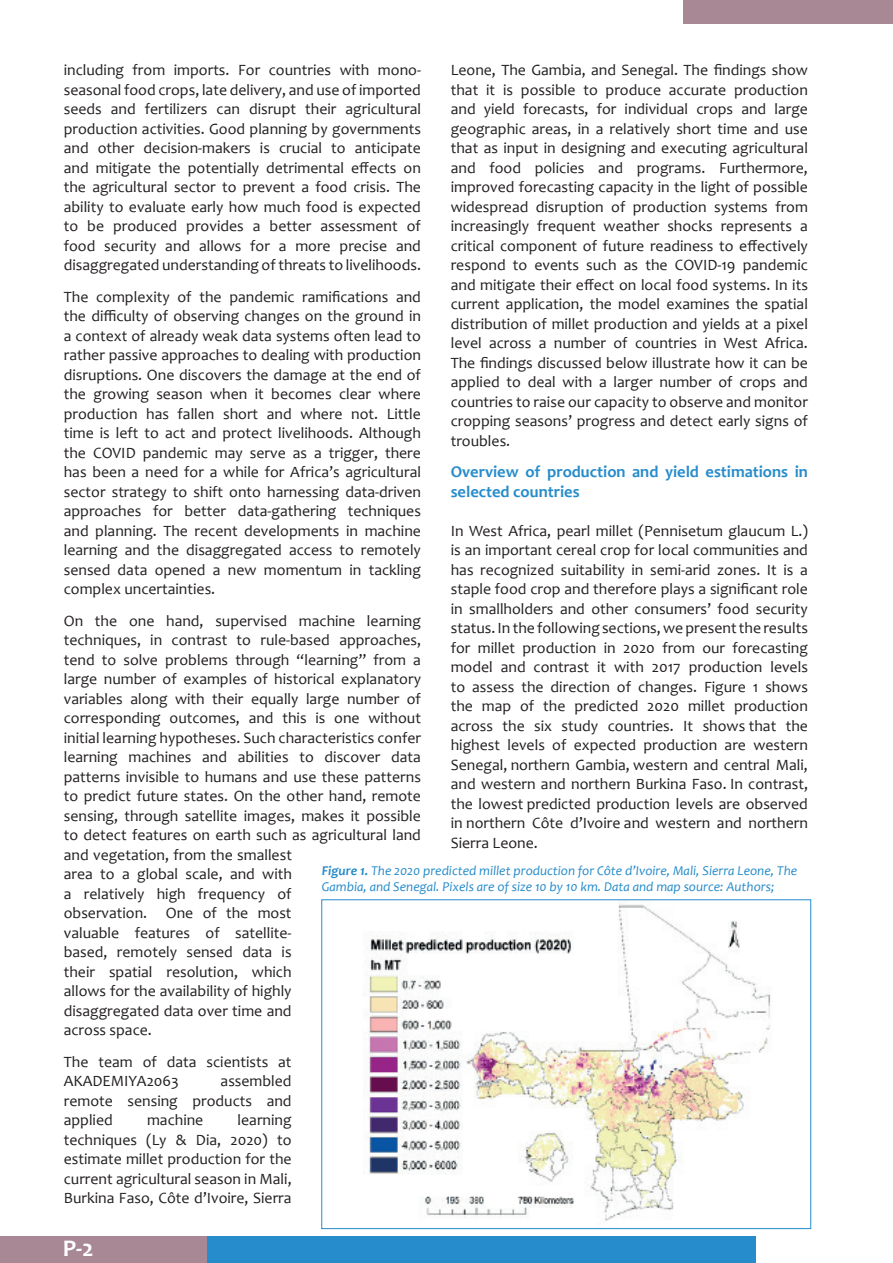
<style>
.page{position:relative;width:893px;height:1263px;background:#fff}
.page>*{position:absolute;margin:0;border:0;box-sizing:border-box;transform-origin:0 0}
.t1{font:700 24px "Candara";color:#fff}
.t2{font:700 16.5px/19.5px "Candara";color:#268ccb}
.t3{font:15.75px/19.5px "Candara";color:#231f20;text-align:justify}
.t4{font:italic 13.5px/16.2px "Candara";color:#268bca}
.s1{font-weight:700}
</style>
<div class="page">
<div style="left:203px;top:1236px;width:553px;height:27px;background:#268ccb"></div>
<div style="left:0;top:1236px;width:207px;height:27px;background:#a98896"></div>
<div style="left:684px;top:0;width:209px;height:23px;background:#a98896"></div>
<img style="left:363px;top:901px;width:408px;height:320px">
<div style="left:321px;top:899px;width:490px;height:330px;border:1px solid #248bcb"></div>
<p class="t3" style="left:451px;top:60px;width:359px">Leone, The Gambia, and Senegal. The findings show that it is possible to produce accurate production and yield forecasts, for individual crops and large geographic areas, in a relatively short time and use that as input in designing and executing agricultural and food policies and programs. Furthermore, improved forecasting capacity in the light of possible widespread disruption of production systems from increasingly frequent weather shocks represents a critical component of future readiness to effectively respond to events such as the COVID-19 pandemic and mitigate their effect on local food systems. In its current application, the model examines the spatial distribution of millet production and yields at a pixel level across a number of countries in West Africa.<br>The findings discussed below illustrate how it can be applied to deal with a larger number of crops and countries to raise our capacity to observe and monitor cropping seasons’ progress and detect early signs of troubles.</p>
<p class="t2" style="left:451px;top:462px;width:359px">Overview of production and yield estimations in selected countries</p>
<p class="t3" style="left:451px;top:521px;width:359px">In West Africa, pearl millet (Pennisetum glaucum L.) is an important cereal crop for local communities and has recognized suitability in semi-arid zones. It is a staple food crop and therefore plays a significant role in smallholders and other consumers’ food security status. In the following sections, we present the results for millet production in 2020 from our forecasting model and contrast it with 2017 production levels to assess the direction of changes. Figure 1 shows the map of the predicted 2020 millet production across the six study countries. It shows that the highest levels of expected production are western Senegal, northern Gambia, western and central Mali, and western and northern Burkina Faso. In contrast, the lowest predicted production levels are observed in northern Côte d’Ivoire and western and northern Sierra Leone.</p>
<p class="t4" style="left:322px;top:862px;width:477px"><span class="s1">Figure 1.</span> The 2020 predicted millet production for Côte d’Ivoire, Mali, Sierra Leone, The<br>Gambia, and Senegal. Pixels are of size 10 by 10 km. Data and map source: Authors;</p>
<p class="t3" style="left:64px;top:60px;width:359px">including from imports. For countries with mono&shy;seasonal food crops, late delivery, and use of imported seeds and fertilizers can disrupt their agricultural production activities. Good planning by governments and other decision-makers is crucial to anticipate and mitigate the potentially detrimental effects on the agricultural sector to prevent a food crisis. The ability to evaluate early how much food is expected to be produced provides a better assessment of food security and allows for a more precise and disaggregated understanding of threats to livelihoods.</p>
<p class="t3" style="left:64px;top:287px;width:359px">The complexity of the pandemic ramifications and the difficulty of observing changes on the ground in a context of already weak data systems often lead to rather passive approaches to dealing with production disruptions. One discovers the damage at the end of the growing season when it becomes clear where production has fallen short and where not. Little time is left to act and protect livelihoods. Although the COVID pandemic may serve as a trigger, there has been a need for a while for Africa’s agricultural sector strategy to shift onto harnessing data-driven approaches for better data-gathering techniques and planning. The recent developments in machine learning and the disaggregated access to remotely sensed data opened a new momentum in tackling complex uncertainties.</p>
<p class="t3" style="left:64px;top:611px;width:359px;text-align:left">On the one hand, supervised machine learning techniques, in contrast to rule-based approaches, tend to solve problems through “learning” from a large number of examples of historical explanatory variables along with their equally large number of corresponding outcomes, and this is one without initial learning hypotheses. Such characteristics confer learning machines and abilities to discover data patterns invisible to humans and use these patterns to predict future states. On the other hand, remote sensing, through satellite images, makes it possible to detect features on earth such as agricultural land and vegetation, from the smallest<br>area to a global scale, and with<br>a relatively high frequency of<br>observation. One of the most<br>valuable features of satellite-<br>based, remotely sensed data is<br>their spatial resolution, which<br>allows for the availability of highly<br>disaggregated data over time and<br>across space.</p>
<p class="t3" style="left:64px;top:1052px;width:229px">The team of data scientists at<br>AKADEMIYA2063</p>
<p class="t3" style="left:64px;top:1071px;width:229px;text-indent:157px">assembled remote sensing products and applied</p>
<p class="t3" style="left:64px;top:1110px;width:229px;text-indent:174px">learning techniques (Ly &amp; Dia, 2020) to estimate millet production for the current agricultural season in Mali, Burkina Faso, Côte d’Ivoire, Sierra</p>
<p class="t3" style="left:147px;top:1110px;width:58px">machine</p>
<h1 class="t1" style="left:63px;top:1233px;width:32px">P-2</h1>
</div>
